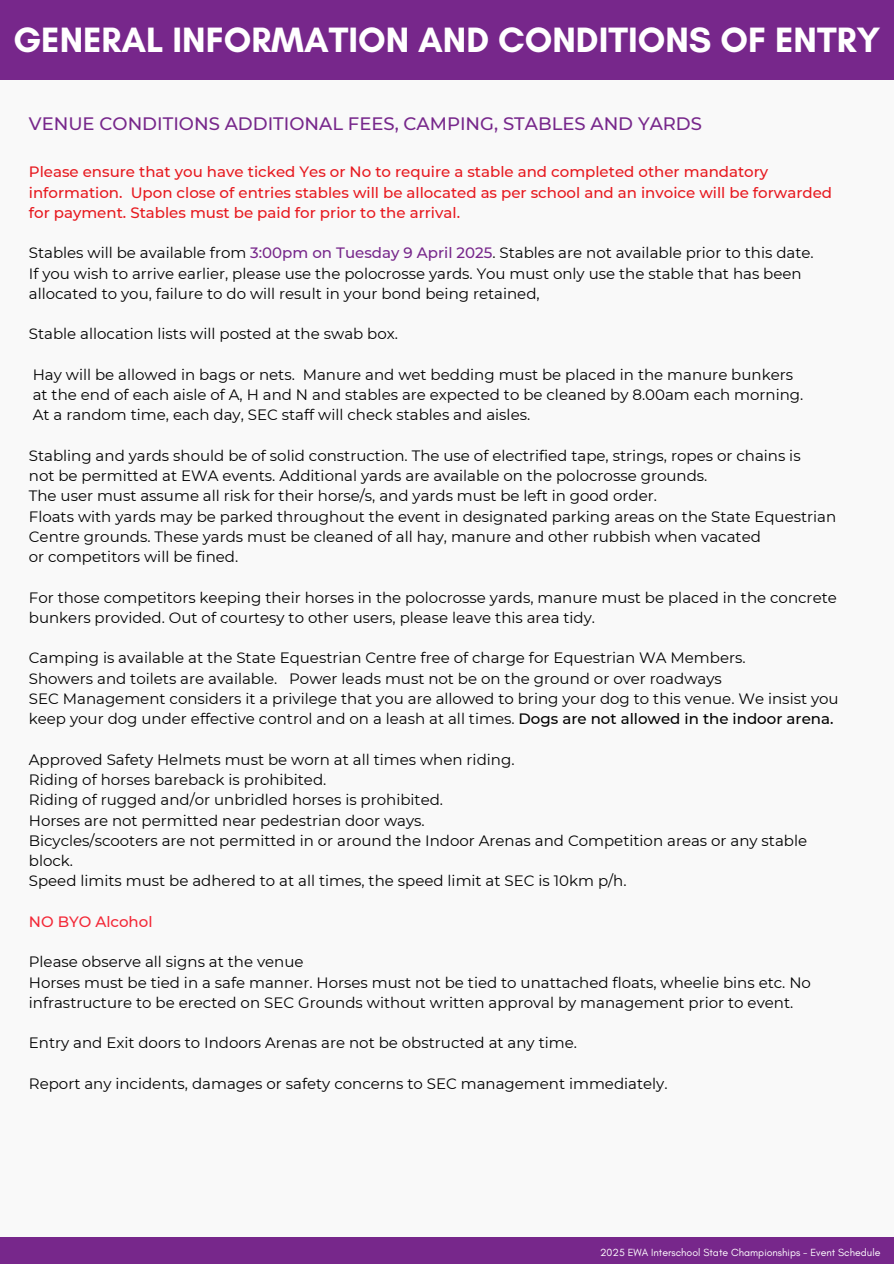
<style>
.page{position:relative;width:894px;height:1264px;background:#fff}
.page>*{position:absolute;margin:0;border:0;box-sizing:border-box;transform-origin:0 0}
.t1{font:700 35.85px "Glacial Indifference";color:#fff}
.t2{font:500 18px "Montserrat";color:#77278b}
.t3{font:15px/20.2px "Montserrat";color:#000}
.t4{font:500 15px/20.2px "Montserrat";color:#e7191f}
.t5{font:500 15px "Montserrat";color:#f32837}
.t6{font:10.5px "Glacial Indifference";color:#fff}
.s1{font-weight:500;color:#77278b}
.s2{font-weight:500}
</style>
<div class="page">
<div style="left:0;top:0;width:893px;height:1263px;background:#f9f9f9"></div>
<div style="left:0;top:0;width:893px;height:79px;background:#77278b"></div>
<div style="left:0;top:1236px;width:893px;height:27px;background:#77278b"></div>
<h1 class="t1" style="left:13px;top:18px;width:868px">GENERAL INFORMATION AND CONDITIONS OF ENTRY</h1>
<h2 class="t2" style="left:29px;top:112px;width:674px">VENUE CONDITIONS ADDITIONAL FEES, CAMPING, STABLES AND YARDS</h2>
<h3 class="t4" style="left:29px;top:162px;width:804px">Please ensure that you have ticked Yes or No to require a stable and completed other mandatory information. Upon close of entries stables will be allocated as per school and an invoice will be forwarded for payment. Stables must be paid for prior to the arrival.</h3>
<h4 class="t3" style="left:29px;top:243px;width:786px">Stables will be available from <span class="s1">3:00pm on Tuesday 9 April 2025</span>. Stables are not available prior to this date.<br>If you wish to arrive earlier, please use the polocrosse yards. You must only use the stable that has been</h4>
<h4 class="t3" style="left:29px;top:283px;width:512px">allocated to you, failure to do will result in your bond being retained,</h4>
<h4 class="t3" style="left:29px;top:324px;width:370px">Stable allocation lists will posted at the swab box.</h4>
<h4 class="t3" style="left:33px;top:364px;width:761px">Hay will be allowed in bags or nets. Manure and wet bedding must be placed in the manure bunkers</h4>
<h4 class="t3" style="left:33px;top:384px;width:772px">at the end of each aisle of A, H and N and stables are expected to be cleaned by 8.00am each morning.<br>At a random time, each day, SEC staff will check stables and aisles.</h4>
<h4 class="t3" style="left:29px;top:445px;width:773px">Stabling and yards should be of solid construction. The use of electrified tape, strings, ropes or chains is</h4>
<h4 class="t3" style="left:29px;top:465px;width:808px">not be permitted at EWA events. Additional yards are available on the polocrosse grounds.<br>The user must assume all risk for their horse/s, and yards must be left in good order.<br>Floats with yards may be parked throughout the event in designated parking areas on the State Equestrian Centre grounds. These yards must be cleaned of all hay, manure and other rubbish when vacated<br>or competitors will be fined.</h4>
<h4 class="t3" style="left:29px;top:587px;width:809px">For those competitors keeping their horses in the polocrosse yards, manure must be placed in the concrete</h4>
<h4 class="t3" style="left:29px;top:607px;width:567px">bunkers provided. Out of courtesy to other users, please leave this area tidy.</h4>
<h4 class="t3" style="left:29px;top:648px;width:718px">Camping is available at the State Equestrian Centre free of charge for Equestrian WA Members.</h4>
<h4 class="t3" style="left:29px;top:668px;width:811px">Showers and toilets are available. Power leads must not be on the ground or over roadways<br>SEC Management considers it a privilege that you are allowed to bring your dog to this venue. We insist you keep your dog under effective control and on a leash at all times. <span class="s2">Dogs are not allowed in the indoor arena.</span></h4>
<h4 class="t3" style="left:29px;top:749px;width:487px">Approved Safety Helmets must be worn at all times when riding.<br>Riding of horses bareback is prohibited.</h4>
<h4 class="t3" style="left:29px;top:789px;width:779px">Riding of rugged and/or unbridled horses is prohibited.<br>Horses are not permitted near pedestrian door ways.<br>Bicycles/scooters are not permitted in or around the Indoor Arenas and Competition areas or any stable block.<br>Speed limits must be adhered to at all times, the speed limit at SEC is 10km p/h.</h4>
<h4 class="t5" style="left:29px;top:912px;width:125px">NO BYO Alcohol</h4>
<h3 class="t3" style="left:29px;top:951px;width:783px">Please observe all signs at the venue<br>Horses must be tied in a safe manner. Horses must not be tied to unattached floats, wheelie bins etc. No infrastructure to be erected on SEC Grounds without written approval by management prior to event.</h3>
<h3 class="t3" style="left:29px;top:1032px;width:549px">Entry and Exit doors to Indoors Arenas are not be obstructed at any time.</h3>
<h3 class="t3" style="left:29px;top:1073px;width:640px">Report any incidents, damages or safety concerns to SEC management immediately.</h3>
<h4 class="t6" style="left:600px;top:1245px;width:282px">2025 EWA Interschool State Championships - Event Schedule</h4>
</div>
